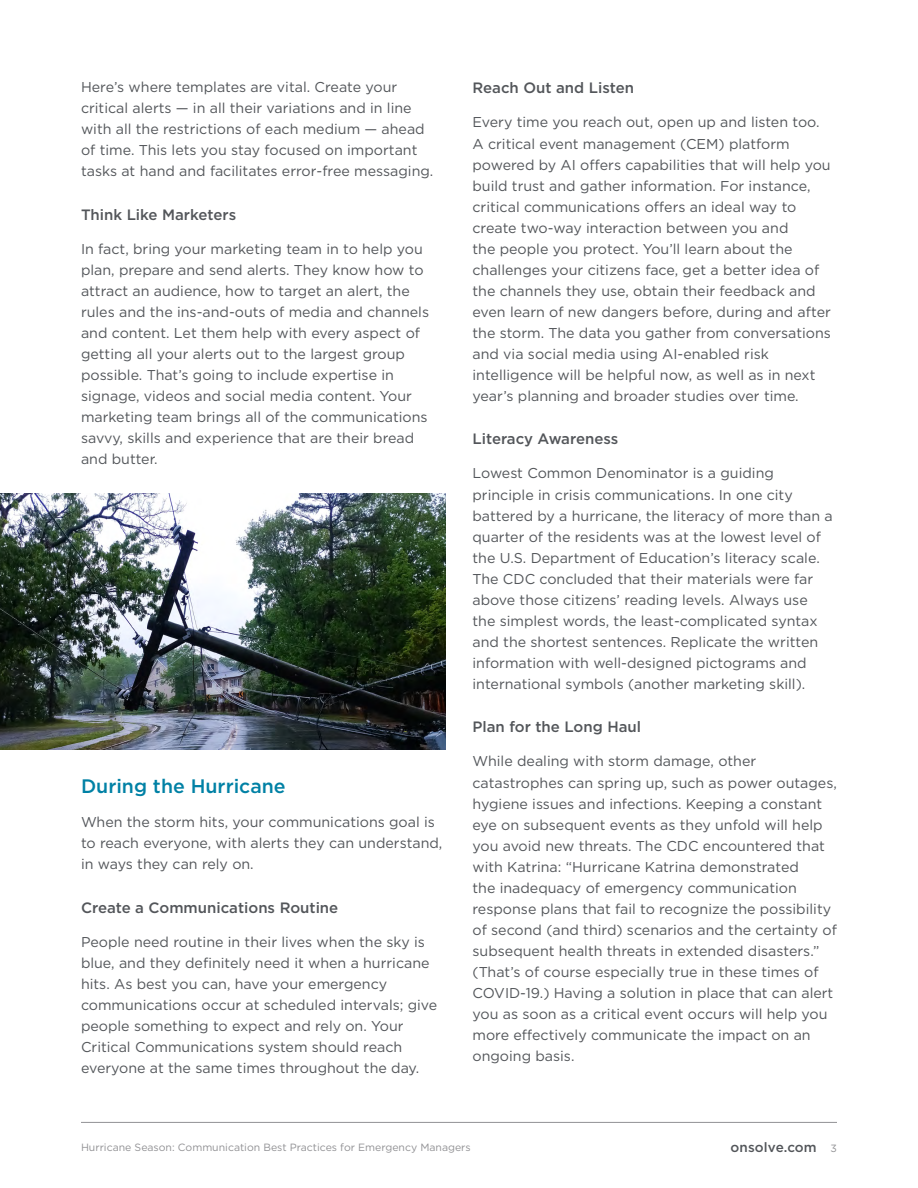
<style>
.page{position:relative;width:918px;height:1188px;background:#fff}
.page>*{position:absolute;margin:0;border:0;box-sizing:border-box;transform-origin:0 0}
.t1{font:500 19.5px "Gotham";color:#0081a5}
.t2{font:500 15px "Gotham";color:#53565a}
.t3{font:14.25px/21px "Gotham";color:#53565a}
.t4{font:500 13.5px "Gotham";letter-spacing:.01em;color:#53565a}
.t5{font:10.5px "Gotham";color:#919194}
.s1{font-weight:400;font-size:10.5px;color:#919194}
</style>
<div class="page">
<hr style="left:81px;top:1122px;width:756px;height:1px;background:#919194">
<img style="left:0;top:493px;width:446px;height:257px">
<p class="t3" style="left:81px;top:77px;width:354px">Here’s where templates are vital. Create your critical alerts — in all their variations and in line with all the restrictions of each medium — ahead of time. This lets you stay focused on important tasks at hand and facilitates error-free messaging.</p>
<p class="t2" style="left:81px;top:205px;width:157px">Think Like Marketers</p>
<p class="t3" style="left:81px;top:239px;width:350px">In fact, bring your marketing team in to help you plan, prepare and send alerts. They know how to attract an audience, how to target an alert, the rules and the ins-and-outs of media and channels and content. Let them help with every aspect of getting all your alerts out to the largest group possible. That’s going to include expertise in signage, videos and social media content. Your marketing team brings all of the communications savvy, skills and experience that are their bread and butter.</p>
<h1 class="t1" style="left:81px;top:773px;width:206px">During the Hurricane</h1>
<p class="t3" style="left:81px;top:812px;width:363px">When the storm hits, your communications goal is to reach everyone, with alerts they can understand, in ways they can rely on.</p>
<p class="t2" style="left:81px;top:898px;width:259px">Create a Communications Routine</p>
<p class="t3" style="left:81px;top:932px;width:358px">People need routine in their lives when the sky is blue, and they definitely need it when a hurricane hits. As best you can, have your emergency communications occur at scheduled intervals; give people something to expect and rely on. Your Critical Communications system should reach everyone at the same times throughout the day.</p>
<p class="t2" style="left:472px;top:78px;width:163px">Reach Out and Listen</p>
<p class="t3" style="left:472px;top:112px;width:360px">Every time you reach out, open up and listen too.<br>A critical event management (CEM) platform powered by AI offers capabilities that will help you build trust and gather information. For instance, critical communications offers an ideal way to create two-way interaction between you and<br>the people you protect. You’ll learn about the challenges your citizens face, get a better idea of the channels they use, obtain their feedback and even learn of new dangers before, during and after the storm. The data you gather from conversations and via social media using AI-enabled risk intelligence will be helpful now, as well as in next year’s planning and broader studies over time.</p>
<p class="t2" style="left:472px;top:429px;width:147px">Literacy Awareness</p>
<p class="t3" style="left:472px;top:463px;width:362px">Lowest Common Denominator is a guiding principle in crisis communications. In one city battered by a hurricane, the literacy of more than a quarter of the residents was at the lowest level of the U.S. Department of Education’s literacy scale.<br>The CDC concluded that their materials were far above those citizens’ reading levels. Always use the simplest words, the least-complicated syntax and the shortest sentences. Replicate the written information with well-designed pictograms and international symbols (another marketing skill).</p>
<p class="t2" style="left:472px;top:717px;width:170px">Plan for the Long Haul</p>
<p class="t3" style="left:472px;top:751px;width:366px">While dealing with storm damage, other catastrophes can spring up, such as power outages, hygiene issues and infections. Keeping a constant eye on subsequent events as they unfold will help you avoid new threats. The CDC encountered that with Katrina: “Hurricane Katrina demonstrated<br>the inadequacy of emergency communication response plans that fail to recognize the possibility of second (and third) scenarios and the certainty of subsequent health threats in extended disasters.” (That’s of course especially true in these times of COVID-19.) Having a solution in place that can alert you as soon as a critical event occurs will help you more effectively communicate the impact on an ongoing basis.</p>
<p class="t5" style="left:81px;top:1141px;width:391px">Hurricane Season: Communication Best Practices for Emergency Managers</p>
<p class="t4" style="left:731px;top:1139px;width:108px">onsolve.com <span class="s1">3</span></p>
</div>
